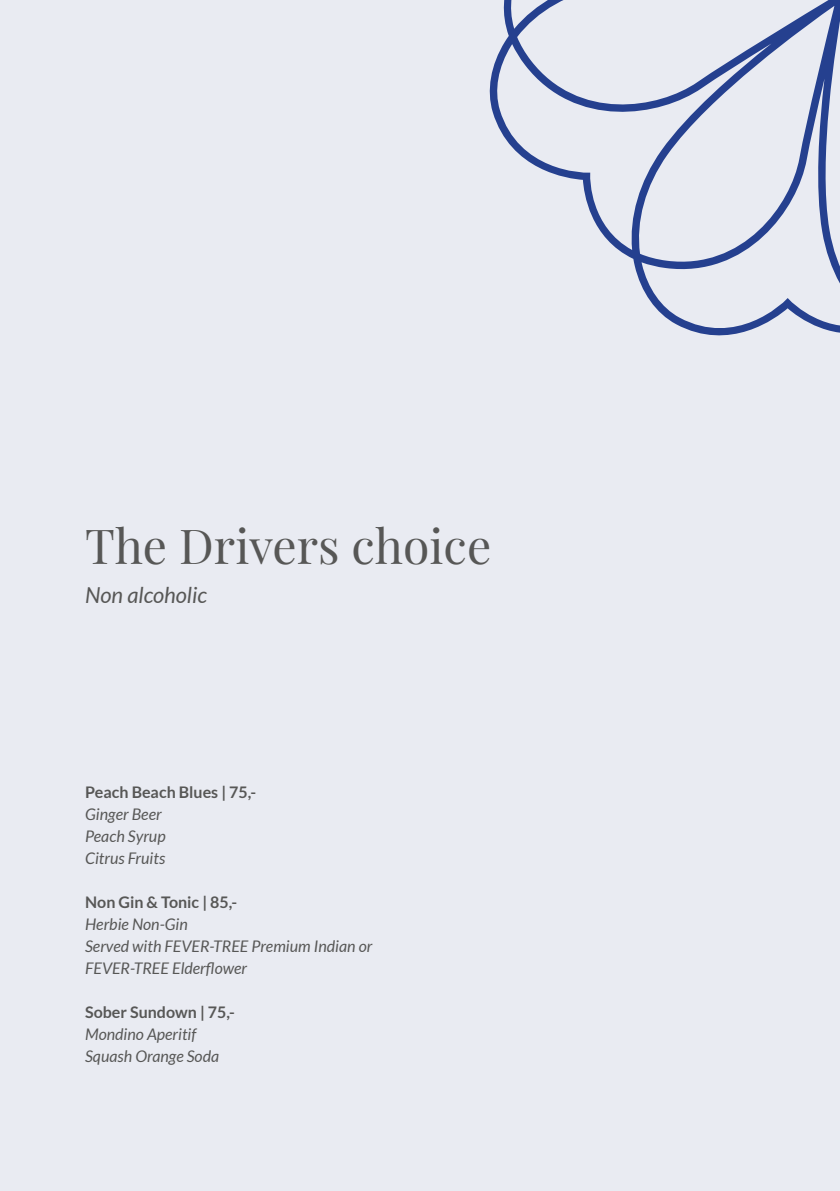
<style>
.page{position:relative;width:840px;height:1191px;background:#fff}
.page>*{position:absolute;margin:0;border:0;box-sizing:border-box;transform-origin:0 0}
.Rubrikker{font:48px "Playfair Display";color:#575756}
.underrubrikker{font:italic 22px "Lato";color:#575756}
.brød_italic{font:italic 16px/22px "Lato";color:#575756}
.Brød_rubrikker{font:700 16px "Lato";color:#575756}
</style>
<div class="page">
<div style="left:0;top:0;width:839px;height:1191px;background:#e9ebf2"></div>
<svg style="left:489px;top:0;width:350px;height:336px"></svg>
<p class="Rubrikker" style="left:85px;top:508px;width:407px">The Drivers choice</p>
<p class="underrubrikker" style="left:85px;top:583px;width:123px">Non alcoholic</p>
<p class="Brød_rubrikker" style="left:85px;top:783px;width:172px">Peach Beach Blues | 75,-</p>
<p class="brød_italic" style="left:85px;top:804px;width:78px">Ginger Beer</p>
<p class="brød_italic" style="left:85px;top:826px;width:82px">Peach Syrup</p>
<p class="brød_italic" style="left:85px;top:848px;width:82px">Citrus Fruits</p>
<p class="Brød_rubrikker" style="left:85px;top:893px;width:153px">Non Gin &amp; Tonic | 85,-</p>
<p class="brød_italic" style="left:85px;top:914px;width:104px">Herbie Non-Gin</p>
<p class="brød_italic" style="left:85px;top:936px;width:288px">Served with FEVER-TREE Premium Indian or<br>FEVER-TREE Elderflower</p>
<p class="Brød_rubrikker" style="left:85px;top:1003px;width:151px">Sober Sundown | 75,-</p>
<p class="brød_italic" style="left:85px;top:1024px;width:113px">Mondino Aperitif</p>
<p class="brød_italic" style="left:85px;top:1046px;width:135px">Squash Orange Soda</p>
</div>
